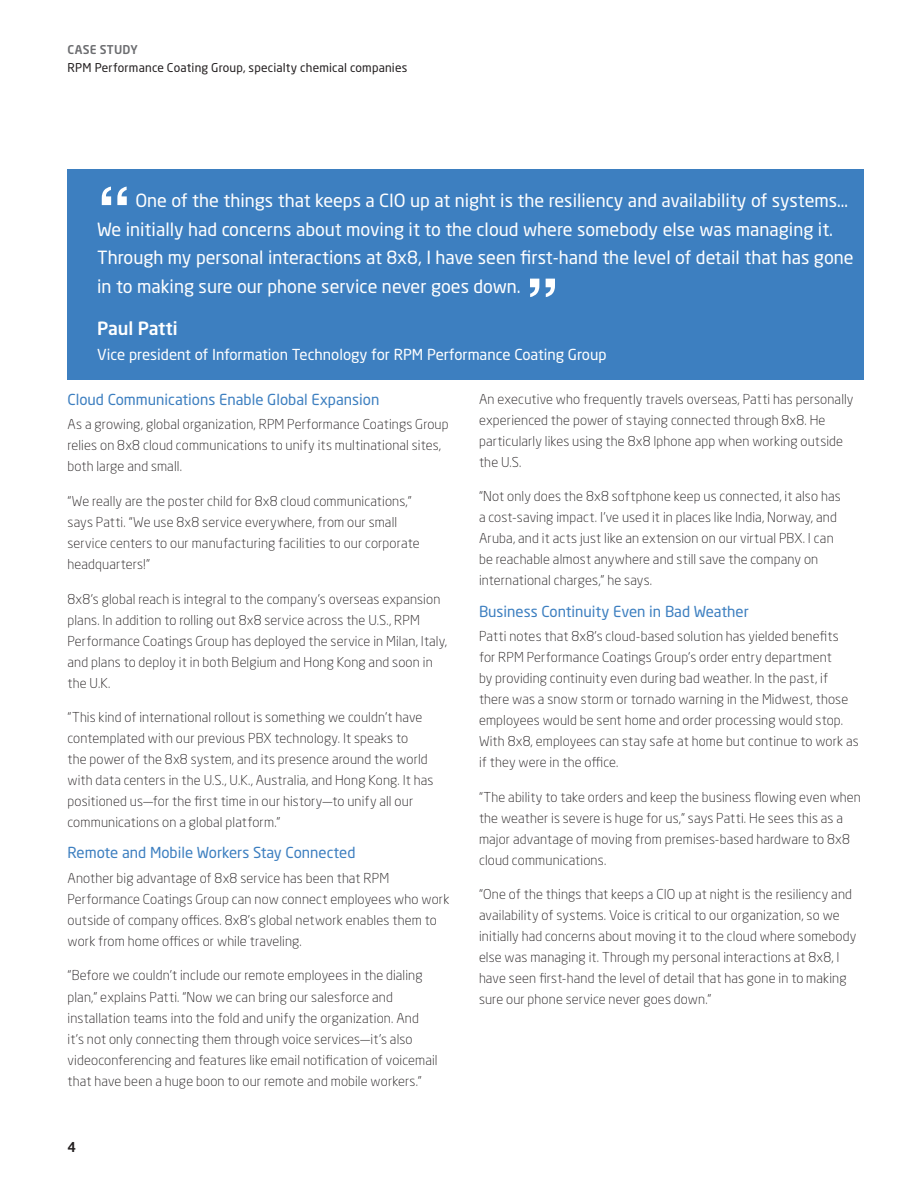
<style>
.page{position:relative;width:918px;height:1188px;background:#fff}
.page>*{position:absolute;margin:0;border:0;box-sizing:border-box;transform-origin:0 0}
.t1{font:700 67.5px "Helvetica";color:#fff}
.t2{font:18px/28.5px "Neo Sans Std";color:#fff}
.t3{font:500 18px "Neo Sans Std";color:#fff}
.t4{font:15px "Neo Sans Std";color:#3d7fc0}
.t5{font:15px "Neo Sans Std";color:#fff}
.t6{font:300 13.5px/21px "Neo Sans Std";letter-spacing:.01em;color:#231f20}
.t7{font:500 13.5px "Neo Sans Std";color:#231f20}
.t8{font:12px "Neo Sans Std";letter-spacing:.015em;color:#231f20}
.t9{font:500 12px "Neo Sans Std";letter-spacing:.025em;color:#6c6d70}
</style>
<div class="page">
<div style="left:68px;top:169px;width:796px;height:210px;background:#3d7fc0"></div>
<svg style="left:530px;top:279px;width:25px;height:18px"></svg>
<p class="t9" style="left:68px;top:42px;width:72px">CASE STUDY</p>
<p class="t8" style="left:68px;top:60px;width:341px">RPM Performance Coating Group, specialty chemical companies</p>
<h1 class="t1" style="left:97px;top:157px;width:35px">“</h1>
<p class="t2" style="left:97px;top:186px;width:758px;text-indent:38px">One of the things that keeps a CIO up at night is the resiliency and availability of systems… We initially had concerns about moving it to the cloud where somebody else was managing it.<br>Through my personal interactions at 8x8, I have seen first-hand the level of detail that has gone in to making sure our phone service never goes down.</p>
<h2 class="t3" style="left:97px;top:317px;width:82px">Paul Patti</h2>
<p class="t5" style="left:97px;top:345px;width:511px">Vice president of Information Technology for RPM Performance Coating Group</p>
<p class="t4" style="left:68px;top:390px;width:313px">Cloud Communications Enable Global Expansion</p>
<p class="t6" style="left:68px;top:414px;width:383px">As a growing, global organization, RPM Performance Coatings Group relies on 8x8 cloud communications to unify its multinational sites, both large and small.</p>
<p class="t6" style="left:68px;top:490px;width:354px">“We really are the poster child for 8x8 cloud communications,” says Patti. “We use 8x8 service everywhere, from our small service centers to our manufacturing facilities to our corporate headquarters!”</p>
<p class="t6" style="left:68px;top:588px;width:381px">8x8’s global reach is integral to the company’s overseas expansion plans. In addition to rolling out 8x8 service across the U.S., RPM Performance Coatings Group has deployed the service in Milan, Italy, and plans to deploy it in both Belgium and Hong Kong and soon in the U.K.</p>
<p class="t6" style="left:68px;top:707px;width:367px">“This kind of international rollout is something we couldn’t have contemplated with our previous PBX technology. It speaks to<br>the power of the 8x8 system, and its presence around the world with data centers in the U.S., U.K., Australia, and Hong Kong. It has positioned us—for the first time in our history—to unify all our communications on a global platform.”</p>
<p class="t4" style="left:68px;top:844px;width:290px">Remote and Mobile Workers Stay Connected</p>
<p class="t6" style="left:68px;top:867px;width:383px">Another big advantage of 8x8 service has been that RPM Performance Coatings Group can now connect employees who work outside of company offices. 8x8’s global network enables them to work from home offices or while traveling.</p>
<p class="t6" style="left:68px;top:965px;width:372px">“Before we couldn’t include our remote employees in the dialing plan,” explains Patti. “Now we can bring our salesforce and installation teams into the fold and unify the organization. And it’s not only connecting them through voice services—it’s also videoconferencing and features like email notification of voicemail that have been a huge boon to our remote and mobile workers.”</p>
<p class="t7" style="left:68px;top:1138px;width:10px">4</p>
<p class="t6" style="left:479px;top:388px;width:376px">An executive who frequently travels overseas, Patti has personally experienced the power of staying connected through 8x8. He particularly likes using the 8x8 Iphone app when working outside the U.S.</p>
<p class="t6" style="left:479px;top:486px;width:363px">“Not only does the 8x8 softphone keep us connected, it also has a cost-saving impact. I’ve used it in places like India, Norway, and Aruba, and it acts just like an extension on our virtual PBX. I can be reachable almost anywhere and still save the company on international charges,” he says.</p>
<p class="t4" style="left:479px;top:602px;width:271px">Business Continuity Even in Bad Weather</p>
<p class="t6" style="left:479px;top:626px;width:381px">Patti notes that 8x8’s cloud-based solution has yielded benefits<br>for RPM Performance Coatings Group’s order entry department<br>by providing continuity even during bad weather. In the past, if there was a snow storm or tornado warning in the Midwest, those employees would be sent home and order processing would stop.<br>With 8x8, employees can stay safe at home but continue to work as if they were in the office.</p>
<p class="t6" style="left:479px;top:786px;width:384px">“The ability to take orders and keep the business flowing even when the weather is severe is huge for us,” says Patti. He sees this as a major advantage of moving from premises-based hardware to 8x8 cloud communications.</p>
<p class="t6" style="left:479px;top:884px;width:379px">“One of the things that keeps a CIO up at night is the resiliency and availability of systems. Voice is critical to our organization, so we initially had concerns about moving it to the cloud where somebody else was managing it. Through my personal interactions at 8x8, I have seen first-hand the level of detail that has gone in to making sure our phone service never goes down.”</p>
</div>
